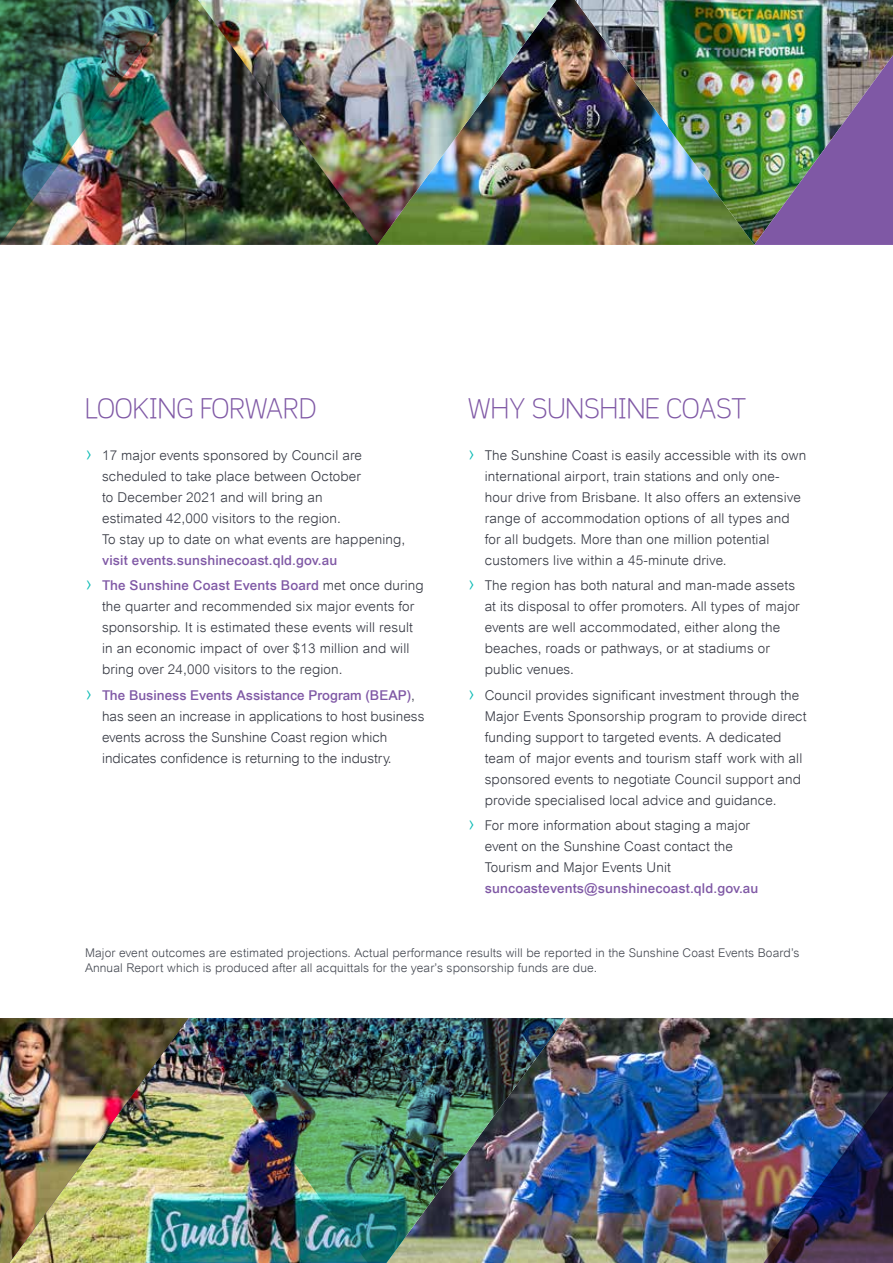
<style>
.page{position:relative;width:893px;height:1263px;background:#fff}
.page>*{position:absolute;margin:0;border:0;box-sizing:border-box;transform-origin:0 0}
.t1{font:300 27px "Scene Alt";color:#7f58a5}
.t2{font:300 13.5px/21px "Arial";letter-spacing:.01em;color:#343741}
.t3{font:500 13.5px/25.2px "Arial";letter-spacing:.01em;color:#7f58a5}
.t4{font:300 12px/15px "Arial";letter-spacing:.01em;color:#434750}
.s1{font-size:19.5px;color:#0cbbb5}
.s2{font-weight:300;font-size:19.5px;color:#0cbbb5}
.s3{font-weight:300;color:#343741}
.s4{font-weight:500;color:#7f58a5}
</style>
<div class="page">
<img style="left:566px;top:1018px;width:188px;height:245px">
<img style="left:556px;top:0;width:19px;height:245px">
<img style="left:189px;top:0;width:9px;height:245px">
<img style="left:575px;top:0;width:318px;height:245px">
<img style="left:198px;top:0;width:358px;height:245px">
<img style="left:754px;top:1018px;width:139px;height:245px">
<img style="left:189px;top:1018px;width:377px;height:245px">
<img style="left:0;top:1018px;width:189px;height:245px">
<img style="left:754px;top:55px;width:139px;height:190px">
<img style="left:0;top:0;width:189px;height:245px">
<h1 class="t1" style="left:85px;top:392px;width:233px">LOOKING FORWARD</h1>
<p class="t2" style="left:102px;top:445px;width:305px;text-indent:-17px"><span class="s1">›</span> 17 major events sponsored by Council are scheduled to take place between October<br>to December 2021 and will bring an<br>estimated 42,000 visitors to the region.<br>To stay up to date on what events are happening,</p>
<p class="t3" style="left:85px;top:548px;width:340px;text-indent:17px">visit events.sunshinecoast.qld.gov.au<br><span class="s2">›</span> The Sunshine Coast Events Board <span class="s3">met once during</span></p>
<p class="t2" style="left:102px;top:596px;width:314px">the quarter and recommended six major events for sponsorship. It is estimated these events will result in an economic impact of over $13 million and will bring over 24,000 visitors to the region.</p>
<p class="t2" style="left:102px;top:684px;width:324px;text-indent:-17px"><span class="s1">›</span> <span class="s4">The Business Events Assistance Program (BEAP)</span>, has seen an increase in applications to host business events across the Sunshine Coast region which indicates confidence is returning to the industry.</p>
<h1 class="t1" style="left:468px;top:392px;width:280px">WHY SUNSHINE COAST</h1>
<p class="t2" style="left:485px;top:445px;width:323px;text-indent:-17px"><span class="s1">›</span> The Sunshine Coast is easily accessible with its own international airport, train stations and only one&shy;hour drive from Brisbane. It also offers an extensive range of accommodation options of all types and for all budgets. More than one million potential customers live within a 45-minute drive.</p>
<p class="t2" style="left:485px;top:575px;width:317px;text-indent:-17px"><span class="s1">›</span> The region has both natural and man-made assets at its disposal to offer promoters. All types of major events are well accommodated, either along the beaches, roads or pathways, or at stadiums or public venues.</p>
<p class="t2" style="left:485px;top:684px;width:323px;text-indent:-17px"><span class="s1">›</span> Council provides significant investment through the Major Events Sponsorship program to provide direct funding support to targeted events. A dedicated team of major events and tourism staff work with all sponsored events to negotiate Council support and provide specialised local advice and guidance.</p>
<p class="t2" style="left:485px;top:815px;width:267px;text-indent:-17px"><span class="s1">›</span> For more information about staging a major event on the Sunshine Coast contact the<br>Tourism and Major Events Unit</p>
<p class="t3" style="left:485px;top:875px;width:275px">suncoastevents@sunshinecoast.qld.gov.au</p>
<p class="t4" style="left:85px;top:945px;width:716px">Major event outcomes are estimated projections. Actual performance results will be reported in the Sunshine Coast Events Board’s<br>Annual Report which is produced after all acquittals for the year’s sponsorship funds are due.</p>
</div>
